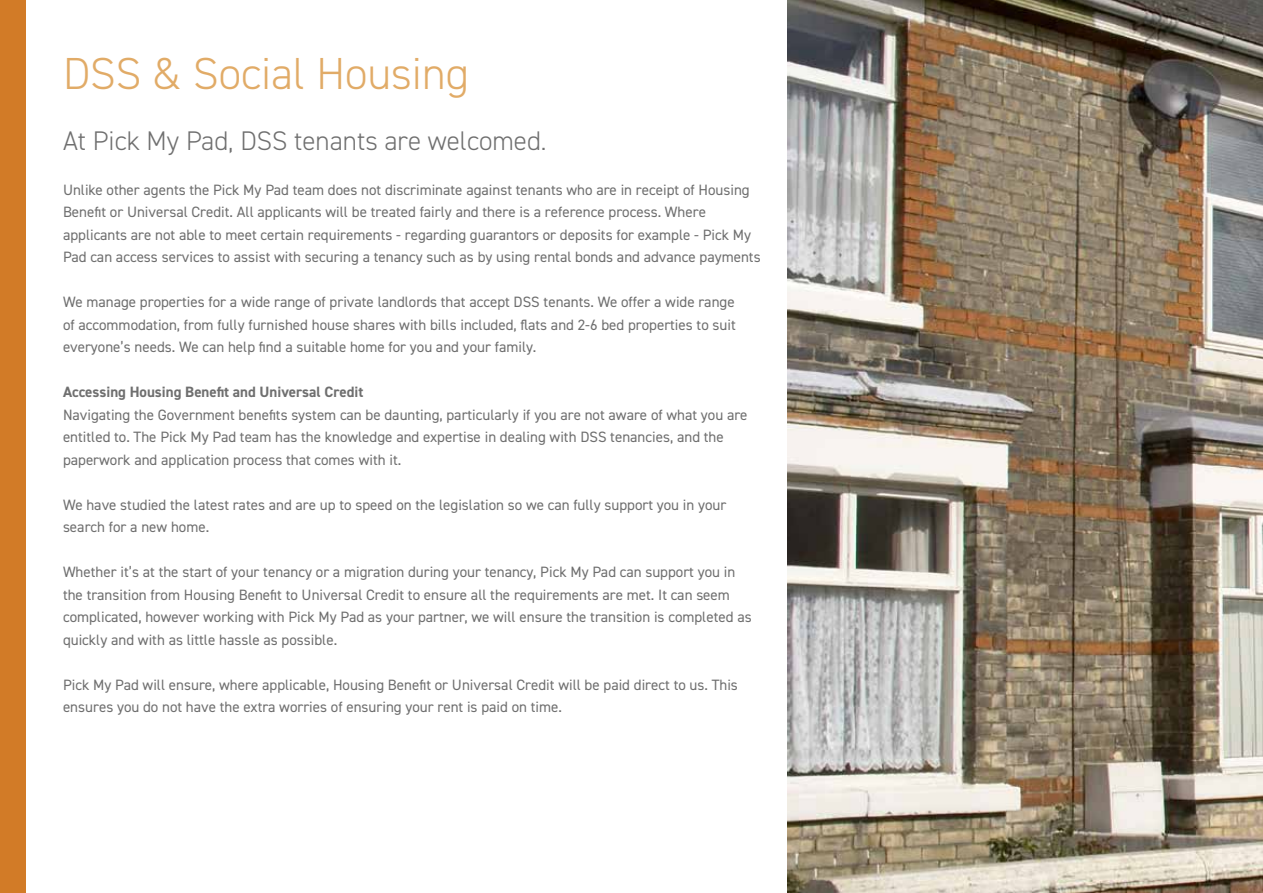
<style>
.page{position:relative;width:1263px;height:893px;background:#fff}
.page>*{position:absolute;margin:0;border:0;box-sizing:border-box;transform-origin:0 0}
.t1{font:300 45px "DIN2014";color:#e1ab67}
.t2{font:300 27px "DIN2014";color:#6f6f6f}
.t3{font:15px/22.5px "DIN2014";color:#6f6f6f}
.t4{font:700 15px "DIN2014";color:#6f6f6f}
</style>
<div class="page">
<div style="left:0;top:0;width:26px;height:893px;background:#d27b27"></div>
<img style="left:787px;top:0;width:476px;height:893px">
<h1 class="t1" style="left:63px;top:46px;width:407px">DSS &amp; Social Housing</h1>
<h2 class="t2" style="left:63px;top:124px;width:485px">At Pick My Pad, DSS tenants are welcomed.</h2>
<p class="t3" style="left:63px;top:178px;width:699px">Unlike other agents the Pick My Pad team does not discriminate against tenants who are in receipt of Housing Benefit or Universal Credit. All applicants will be treated fairly and there is a reference process. Where applicants are not able to meet certain requirements - regarding guarantors or deposits for example - Pick My Pad can access services to assist with securing a tenancy such as by using rental bonds and advance payments</p>
<p class="t3" style="left:63px;top:290px;width:674px;text-align:justify">We manage properties for a wide range of private landlords that accept DSS tenants. We offer a wide range of accommodation, from fully furnished house shares with bills included, flats and 2-6 bed properties to suit everyone’s needs. We can help find a suitable home for you and your family.</p>
<p class="t4" style="left:63px;top:382px;width:302px">Accessing Housing Benefit and Universal Credit</p>
<p class="t3" style="left:63px;top:403px;width:686px">Navigating the Government benefits system can be daunting, particularly if you are not aware of what you are entitled to. The Pick My Pad team has the knowledge and expertise in dealing with DSS tenancies, and the paperwork and application process that comes with it.</p>
<p class="t3" style="left:63px;top:493px;width:665px">We have studied the latest rates and are up to speed on the legislation so we can fully support you in your search for a new home.</p>
<p class="t3" style="left:63px;top:560px;width:690px">Whether it’s at the start of your tenancy or a migration during your tenancy, Pick My Pad can support you in the transition from Housing Benefit to Universal Credit to ensure all the requirements are met. It can seem complicated, however working with Pick My Pad as your partner, we will ensure the transition is completed as quickly and with as little hassle as possible.</p>
<p class="t3" style="left:63px;top:673px;width:676px">Pick My Pad will ensure, where applicable, Housing Benefit or Universal Credit will be paid direct to us. This ensures you do not have the extra worries of ensuring your rent is paid on time.</p>
</div>
